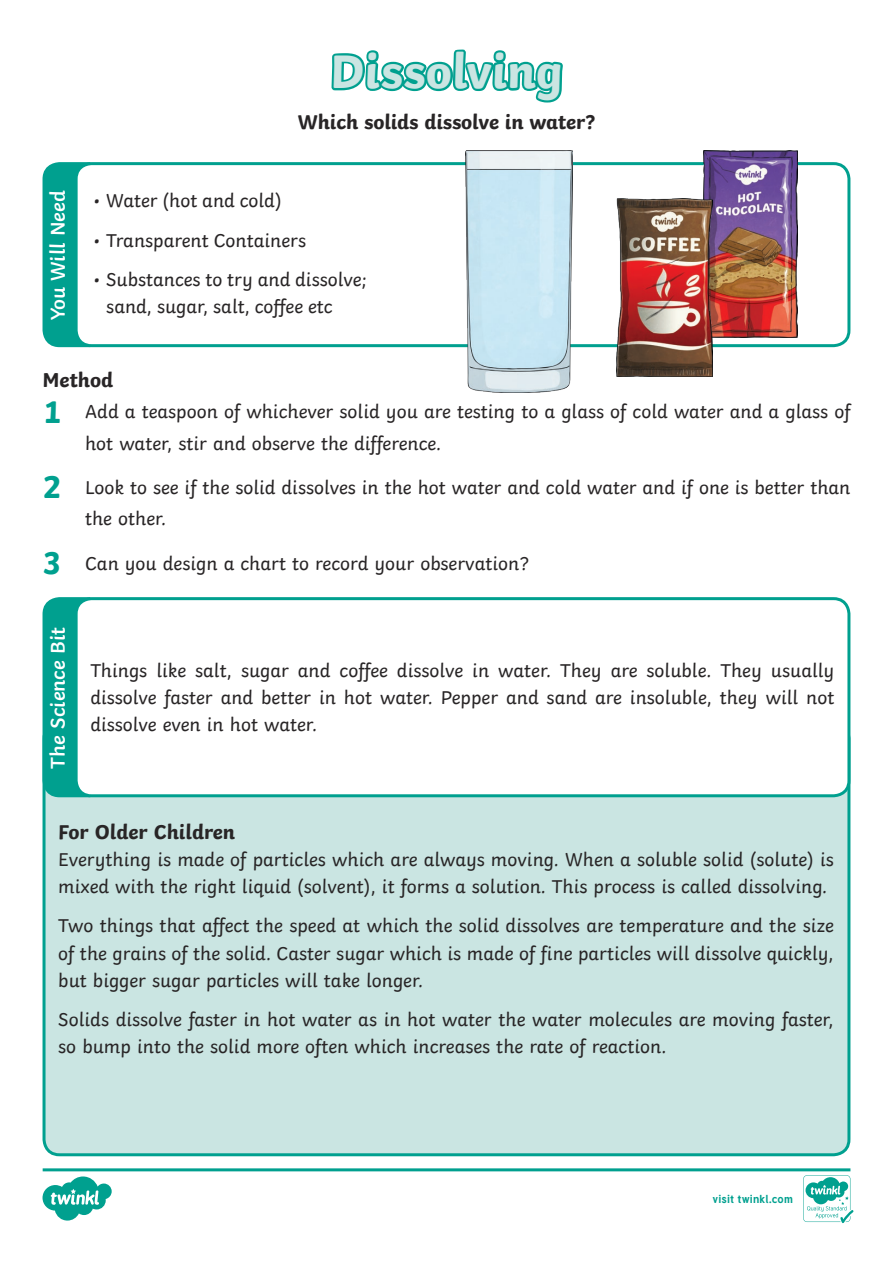
<style>
.page{position:relative;width:893px;height:1263px;background:#fff}
.page>*{position:absolute;margin:0;border:0;box-sizing:border-box;transform-origin:0 0}
.Heading_1{font:700 49.5px "Twinkl";color:#cae5e2}
.Heading_3{font:700 21px "Twinkl";letter-spacing:-.005em;color:#282526}
.Heading_4{font:600 21px "Twinkl";color:#fff}
.KS2_Body_Copy{font:19.5px/27px "Twinkl";color:#282526}
.t1{font:700 11.4px "Tuffy";letter-spacing:.015em;color:#00a08f}
.s1{font-weight:700;font-size:33px;color:#00a08f}
</style>
<div class="page">
<svg style="left:328px;top:49px;width:235px;height:344px"></svg>
<div style="left:44px;top:723px;width:805px;height:432px;background:#cae5e2;border-radius:16px"></div>
<div style="left:43px;top:597px;width:44px;height:200px;background:#00a08f"></div>
<div style="left:76px;top:599px;width:773px;height:197px;background:#fff;border-radius:16px"></div>
<div style="left:75px;top:597px;width:775px;height:200px;border:3px solid #00a08f;border-radius:16px"></div>
<div style="left:43px;top:162px;width:44px;height:185px;background:#00a08f"></div>
<div style="left:76px;top:164px;width:773px;height:182px;background:#fff;border-radius:16px"></div>
<div style="left:75px;top:162px;width:775px;height:185px;border:3px solid #00a08f;border-radius:16px"></div>
<img style="left:704px;top:150px;width:94px;height:187px">
<img style="left:616px;top:199px;width:96px;height:177px">
<img style="left:466px;top:150px;width:107px;height:242px">
<svg style="left:43px;top:1168px;width:810px;height:55px"></svg>
<p class="Heading_1" style="left:330px;top:31px;width:234px">Dissolving</p>
<p class="Heading_3" style="left:298px;top:105px;width:299px">Which solids dissolve in water?</p>
<p class="Heading_4" style="left:41px;top:320px;width:132px;rotate:-90deg">You Will Need</p>
<p class="KS2_Body_Copy" style="left:94px;top:185px;width:190px">• Water (hot and cold)</p>
<p class="KS2_Body_Copy" style="left:94px;top:225px;width:214px">• Transparent Containers</p>
<p class="KS2_Body_Copy" style="left:106px;top:265px;width:262px;text-indent:-13px">• Substances to try and dissolve; sand, sugar, salt, coffee etc</p>
<p class="Heading_3" style="left:43px;top:362px;width:72px">Method</p>
<p class="KS2_Body_Copy" style="left:85px;top:394px;width:767px;line-height:31.5px;text-indent:-43px"><span class="s1">1</span> Add a teaspoon of whichever solid you are testing to a glass of cold water and a glass of hot water, stir and observe the difference.</p>
<p class="KS2_Body_Copy" style="left:85px;top:470px;width:767px;line-height:31.5px;text-indent:-43px"><span class="s1">2</span> Look to see if the solid dissolves in the hot water and cold water and if one is better than the other.</p>
<p class="KS2_Body_Copy" style="left:43px;top:548px;width:488px"><span class="s1">3</span> Can you design a chart to record your observation?</p>
<p class="Heading_4" style="left:41px;top:769px;width:143px;rotate:-90deg">The Science Bit</p>
<p class="KS2_Body_Copy" style="left:90px;top:655px;width:746px;text-align:justify">Things like salt, sugar and coffee dissolve in water. They are soluble. They usually dissolve faster and better in hot water. Pepper and sand are insoluble, they will not dissolve even in hot water.</p>
<p class="Heading_3" style="left:58px;top:814px;width:178px">For Older Children</p>
<p class="KS2_Body_Copy" style="left:58px;top:844px;width:777px">Everything is made of particles which are always moving. When a soluble solid (solute) is mixed with the right liquid (solvent), it forms a solution. This process is called dissolving.</p>
<p class="KS2_Body_Copy" style="left:58px;top:911px;width:777px;text-align:justify">Two things that affect the speed at which the solid dissolves are temperature and the size of the grains of the solid. Caster sugar which is made of fine particles will dissolve quickly, but bigger sugar particles will take longer.</p>
<p class="KS2_Body_Copy" style="left:58px;top:1004px;width:777px">Solids dissolve faster in hot water as in hot water the water molecules are moving faster, so bump into the solid more often which increases the rate of reaction.</p>
<p class="t1" style="left:712px;top:1190px;width:82px">visit twinkl.com</p>
</div>
